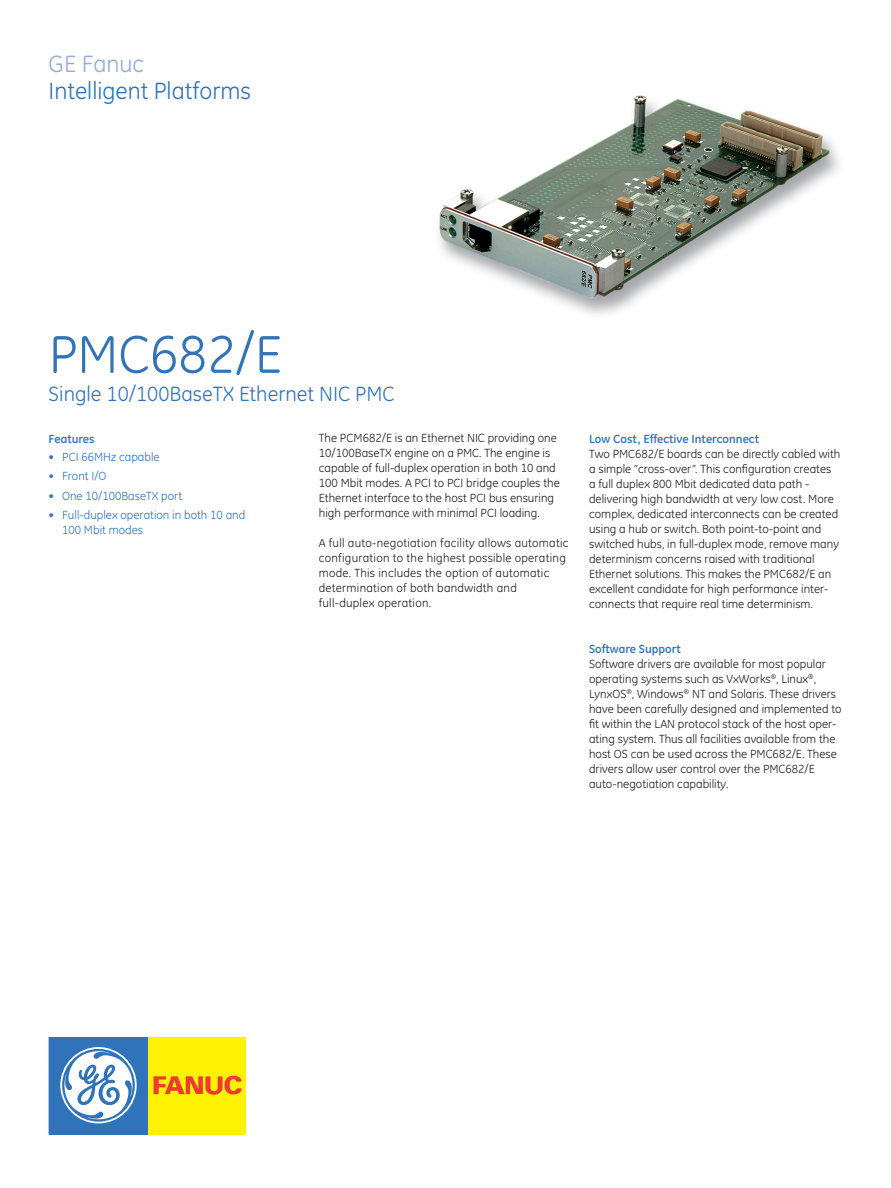
<style>
.page{position:relative;width:891px;height:1188px;background:#fff}
.page>*{position:absolute;margin:0;border:0;box-sizing:border-box;transform-origin:0 0}
.t1{font:54px "GE Inspira";color:#3273ba}
.t2{font:24px "GE Inspira";color:#3273ba}
.t3{font:24px "GE Inspira";color:#97aad6}
.t4{font:21px "GE Inspira";color:#3273ba}
.t5{font:12px/15px "GE Inspira";color:#231f20}
.t6{font:12px/15px "GE Inspira";letter-spacing:.02em;color:#231f20}
.t7{font:12px/15px "GE Inspira";color:#3273ba}
.t8{font:700 12px "GE Inspira";color:#3273ba}
</style>
<div class="page">
<div style="left:49px;top:1037px;width:99px;height:98px;background:#3073ba"></div>
<svg style="left:60px;top:1047px;width:77px;height:76px"></svg>
<div style="left:148px;top:1037px;width:98px;height:98px;background:#fff101"></div>
<svg style="left:154px;top:1076px;width:88px;height:19px"></svg>
<img style="left:439px;top:95px;width:401px;height:220px">
<h2 class="t3" style="left:49px;top:50px;width:97px">GE Fanuc</h2>
<h2 class="t2" style="left:49px;top:77px;width:204px">Intelligent Platforms</h2>
<h1 class="t1" style="left:49px;top:323px;width:235px">PMC682/E</h1>
<h3 class="t4" style="left:49px;top:382px;width:348px">Single 10/100BaseTX Ethernet NIC PMC</h3>
<p class="t8" style="left:49px;top:431px;width:48px">Features</p>
<p class="t7" style="left:49px;top:449px;width:113px">• PCI 66MHz capable</p>
<p class="t7" style="left:49px;top:469px;width:59px">• Front I/O</p>
<p class="t7" style="left:49px;top:488px;width:135px">• One 10/100BaseTX port</p>
<p class="t7" style="left:62px;top:507px;width:185px;text-indent:-14px">• Full-duplex operation in both 10 and<br>100 Mbit modes</p>
<p class="t5" style="left:319px;top:431px;width:242px">The PCM682/E is an Ethernet NIC providing one 10/100BaseTX engine on a PMC. The engine is capable of full-duplex operation in both 10 and 100 Mbit modes. A PCI to PCI bridge couples the Ethernet interface to the host PCI bus ensuring high performance with minimal PCI loading.</p>
<p class="t6" style="left:319px;top:536px;width:251px">A full auto-negotiation facility allows automatic configuration to the highest possible operating mode. This includes the option of automatic determination of both bandwidth and full-duplex operation.</p>
<p class="t8" style="left:589px;top:431px;width:171px">Low Cost, Effective Interconnect</p>
<p class="t5" style="left:589px;top:446px;width:253px">Two PMC682/E boards can be directly cabled with a simple “cross-over”. This configuration creates a full duplex 800 Mbit dedicated data path - delivering high bandwidth at very low cost. More complex, dedicated interconnects can be created using a hub or switch. Both point-to-point and switched hubs, in full-duplex mode, remove many determinism concerns raised with traditional Ethernet solutions. This makes the PMC682/E an excellent candidate for high performance inter&shy;connects that require real time determinism.</p>
<p class="t8" style="left:589px;top:641px;width:93px">Software Support</p>
<p class="t5" style="left:589px;top:656px;width:254px">Software drivers are available for most popular operating systems such as VxWorks<sup>®</sup>, Linux<sup>®</sup>, LynxOS<sup>®</sup>, Windows<sup>®</sup> NT and Solaris. These drivers have been carefully designed and implemented to fit within the LAN protocol stack of the host oper&shy;ating system. Thus all facilities available from the host OS can be used across the PMC682/E. These drivers allow user control over the PMC682/E auto-negotiation capability.</p>
</div>
